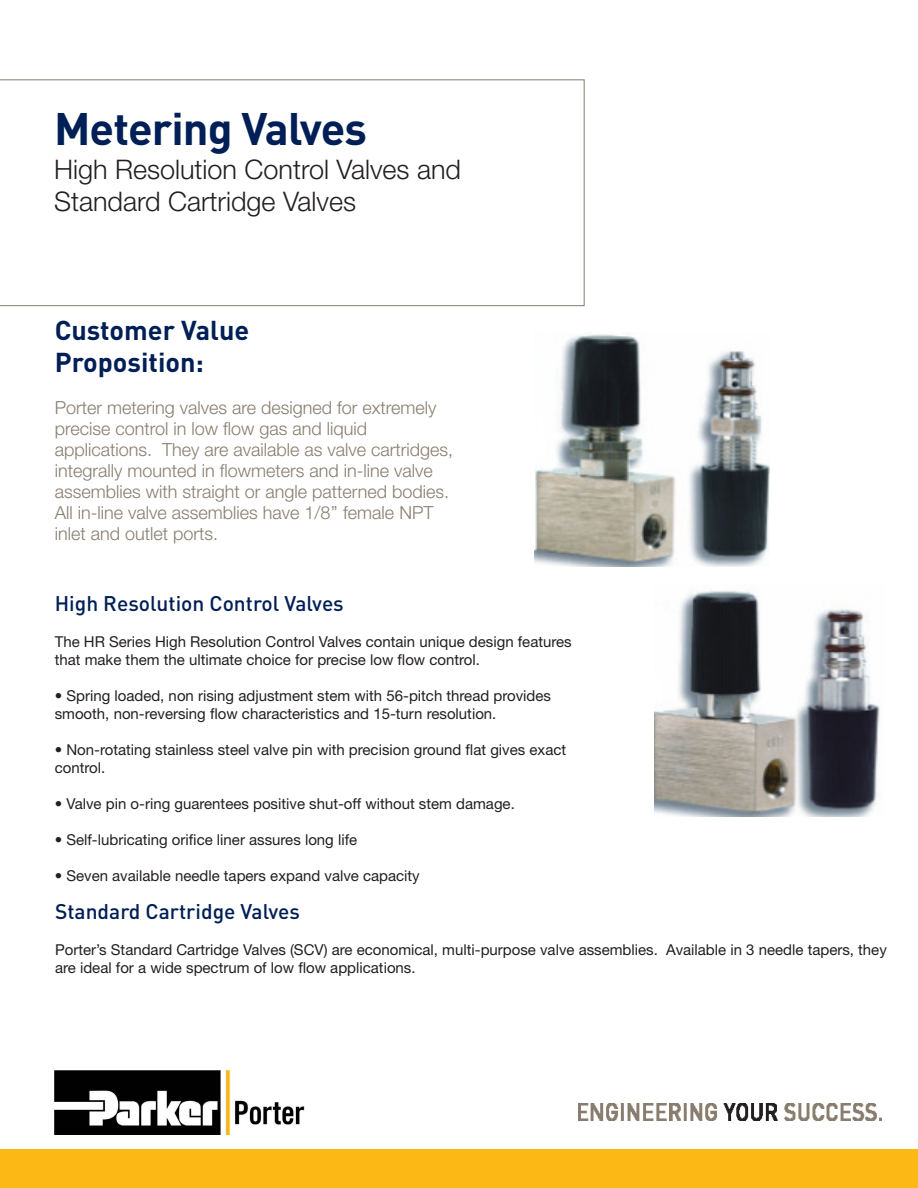
<style>
.page{position:relative;width:918px;height:1188px;background:#fff}
.page>*{position:absolute;margin:0;border:0;box-sizing:border-box;transform-origin:0 0}
.t1{font:700 45px "DIN";letter-spacing:-.02em;color:#001f56}
.t2{font:300 27px "Helvetica Neue LT Std";color:#231f20}
.t3{font:700 27px "DIN";color:#001f56}
.t4{font:500 21px "DIN";color:#001f56}
.t5{font:300 18px/21px "Helvetica Neue LT Std";color:#887d6e}
.t6{font:15px/18px "Helvetica Neue LT Std";color:#231f20}
</style>
<div class="page">
<div style="left:0;top:1150px;width:918px;height:38px;background:#fcb814"></div>
<img style="left:578px;top:1104px;width:303px;height:16px">
<svg style="left:0;top:79px;width:585px;height:227px"></svg>
<img style="left:54px;top:1070px;width:251px;height:65px">
<img style="left:654px;top:590px;width:226px;height:227px">
<img style="left:535px;top:334px;width:235px;height:232px">
<p class="t1" style="left:54px;top:100px;width:315px">Metering Valves</p>
<p class="t2" style="left:54px;top:153px;width:409px">High Resolution Control Valves and</p>
<p class="t2" style="left:54px;top:185px;width:304px">Standard Cartridge Valves</p>
<p class="t3" style="left:55px;top:313px;width:196px">Customer Value</p>
<p class="t3" style="left:55px;top:345px;width:151px">Proposition:</p>
<p class="t5" style="left:55px;top:397px;width:400px">Porter metering valves are designed for extremely precise control in low flow gas and liquid applications. They are available as valve cartridges, integrally mounted in flowmeters and in-line valve assemblies with straight or angle patterned bodies.<br>All in-line valve assemblies have 1/8’’ female NPT inlet and outlet ports.</p>
<p class="t4" style="left:55px;top:590px;width:291px">High Resolution Control Valves</p>
<p class="t6" style="left:55px;top:633px;width:519px">The HR Series High Resolution Control Valves contain unique design features that make them the ultimate choice for precise low flow control.</p>
<p class="t6" style="left:55px;top:687px;width:498px">• Spring loaded, non rising adjustment stem with 56-pitch thread provides smooth, non-reversing flow characteristics and 15-turn resolution.</p>
<p class="t6" style="left:55px;top:741px;width:513px">• Non-rotating stainless steel valve pin with precision ground flat gives exact control.</p>
<p class="t6" style="left:55px;top:795px;width:462px">• Valve pin o-ring guarentees positive shut-off without stem damage.</p>
<p class="t6" style="left:55px;top:831px;width:304px">• Self-lubricating orifice liner assures long life</p>
<p class="t6" style="left:55px;top:867px;width:367px">• Seven available needle tapers expand valve capacity</p>
<p class="t4" style="left:55px;top:898px;width:246px">Standard Cartridge Valves</p>
<p class="t6" style="left:55px;top:940px;width:833px">Porter’s Standard Cartridge Valves (SCV) are economical, multi-purpose valve assemblies. Available in 3 needle tapers, they are ideal for a wide spectrum of low flow applications.</p>
</div>
